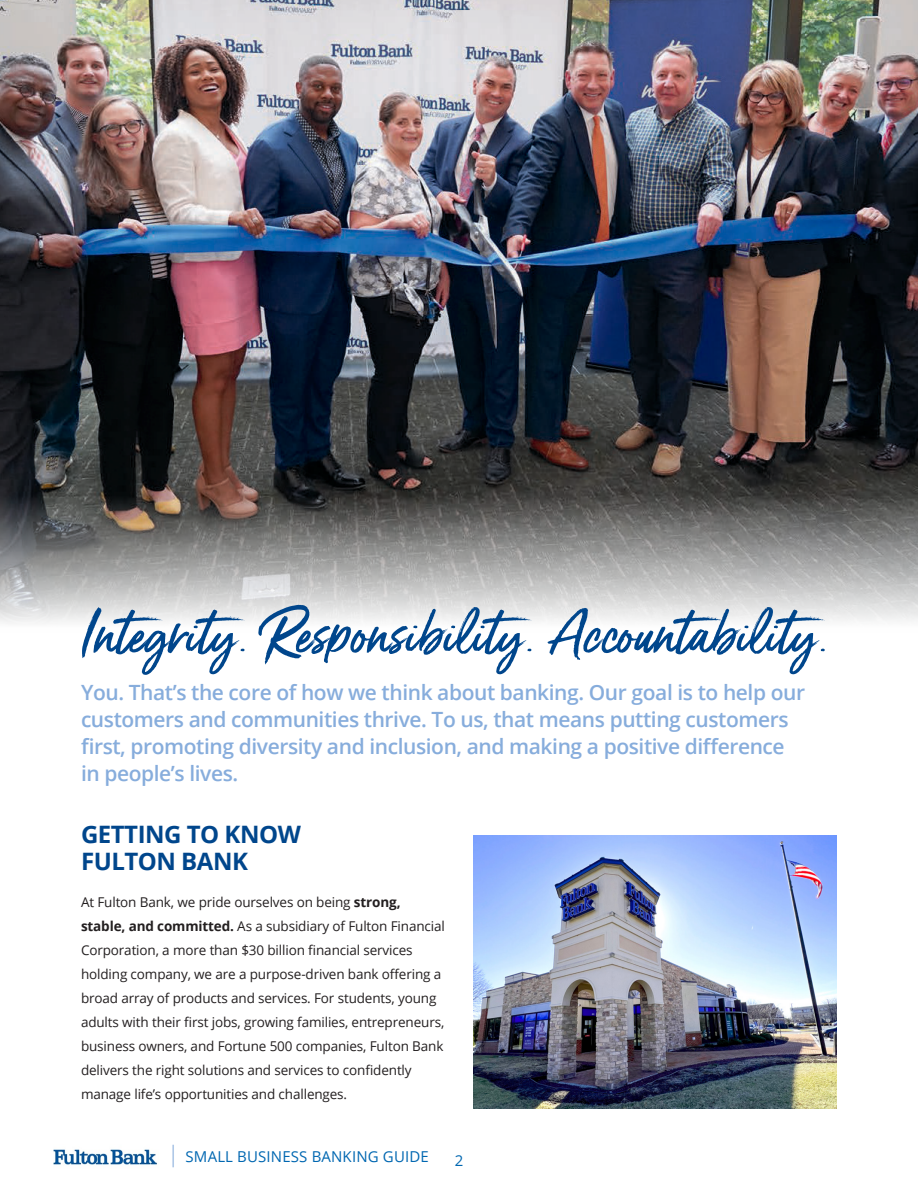
<style>
.page{position:relative;width:918px;height:1188px;background:#fff}
.page>*{position:absolute;margin:0;border:0;box-sizing:border-box;transform-origin:0 0}
.t1{font:58.5px "Gotcha";color:#00468c}
.t2{font:700 24px/27px "Open Sans";letter-spacing:-.02em;color:#00468c}
.t3{font:600 21px/27px "Open Sans";letter-spacing:-.02em;color:#87addc}
.t4{font:15px "Open Sans";letter-spacing:.01em;color:#0067b1}
.t5{font:13.5px/24px "Open Sans";letter-spacing:-.01em;color:#231f20}
.s1{font-weight:700}
.s2{font-size:22.5px;color:#87addc}
</style>
<div class="page">
<img style="left:53px;top:1149px;width:105px;height:16px">
<img style="left:0;top:0;width:918px;height:623px">
<img style="left:473px;top:836px;width:364px;height:273px">
<h1 class="t1" style="left:81px;top:594px;width:750px">Integrity. Responsibility. Accountability.</h1>
<p class="t3" style="left:81px;top:678px;width:726px">You. That’s the core of how we think about banking. Our goal is to help our customers and communities thrive. To us, that means putting customers first, promoting diversity and inclusion, and making a positive difference in people’s lives.</p>
<h2 class="t2" style="left:81px;top:820px;width:221px">GETTING TO KNOW<br>FULTON BANK</h2>
<p class="t5" style="left:81px;top:890px;width:365px">At Fulton Bank, we pride ourselves on being <span class="s1">strong, stable, and committed.</span> As a subsidiary of Fulton Financial Corporation, a more than $30 billion financial services holding company, we are a purpose-driven bank offering a broad array of products and services. For students, young adults with their first jobs, growing families, entrepreneurs, business owners, and Fortune 500 companies, Fulton Bank delivers the right solutions and services to confidently manage life’s opportunities and challenges.</p>
<p class="t4" style="left:169px;top:1147px;width:261px"><span class="s2">|</span> SMALL BUSINESS BANKING GUIDE</p>
<p class="t4" style="left:455px;top:1150px;width:10px">2</p>
</div>
